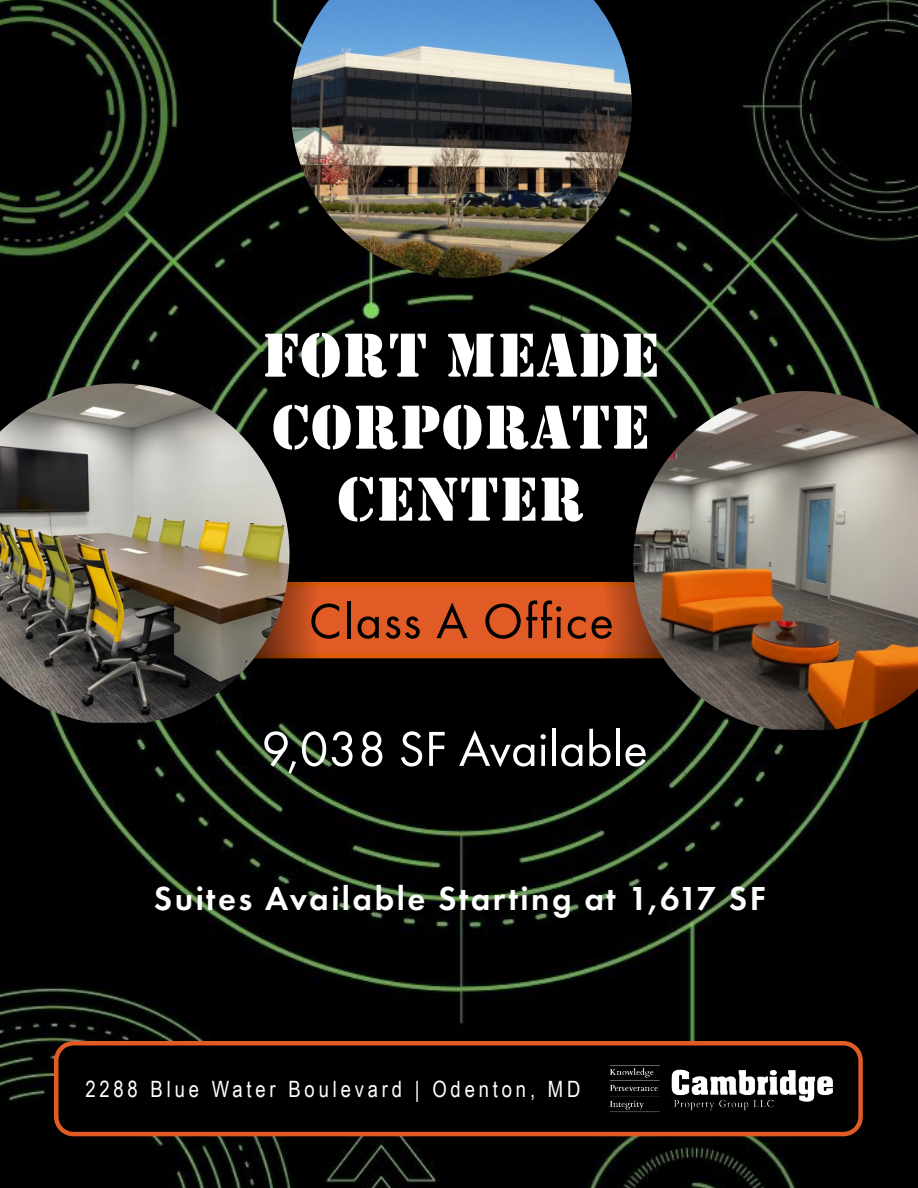
<style>
.page{position:relative;width:918px;height:1188px;background:#fff}
.page>*{position:absolute;margin:0;border:0;box-sizing:border-box;transform-origin:0 0}
.t1{font:64.5px/72px "Stencil";letter-spacing:.02em;color:#fff}
.t2{font:51px "Futura PT";color:#fff}
.t3{font:51px "Futura PT";letter-spacing:.03em;color:#000}
.t4{font:600 34.5px "Futura PT";letter-spacing:.07em;color:#fff}
.t5{font:22.5px "Arial Narrow";letter-spacing:.17em;color:#fff}
</style>
<div class="page">
<img style="left:0;top:0;width:918px;height:1188px">
<img style="left:291px;top:0;width:341px;height:278px">
<div style="left:56px;top:1043px;width:805px;height:91px;background:#000;border-radius:17px"></div>
<div style="left:54px;top:1041px;width:809px;height:95px;border:4px solid #e05b25;border-radius:17px"></div>
<div style="left:215px;top:584px;width:492px;height:72px;background:#e05b25;border-radius:17px"></div>
<div style="left:213px;top:582px;width:496px;height:76px;border:4px solid #df5b06;border-radius:17px"></div>
<img style="left:633px;top:391px;width:285px;height:339px">
<img style="left:0;top:383px;width:290px;height:340px">
<img style="left:609px;top:1065px;width:224px;height:47px">
<p class="t1" style="left:262px;top:320px;width:398px">FORT MEADE<br>CORPORATE</p>
<p class="t1" style="left:337px;top:464px;width:248px">CENTER</p>
<p class="t3" style="left:309px;top:591px;width:307px">Class A Office</p>
<p class="t2" style="left:262px;top:719px;width:388px">9,038 SF Available</p>
<p class="t4" style="left:154px;top:877px;width:613px">Suites Available Starting at 1,617 SF</p>
<p class="t5" style="left:85px;top:1072px;width:497px">2288 Blue Water Boulevard | Odenton, MD</p>
</div>
